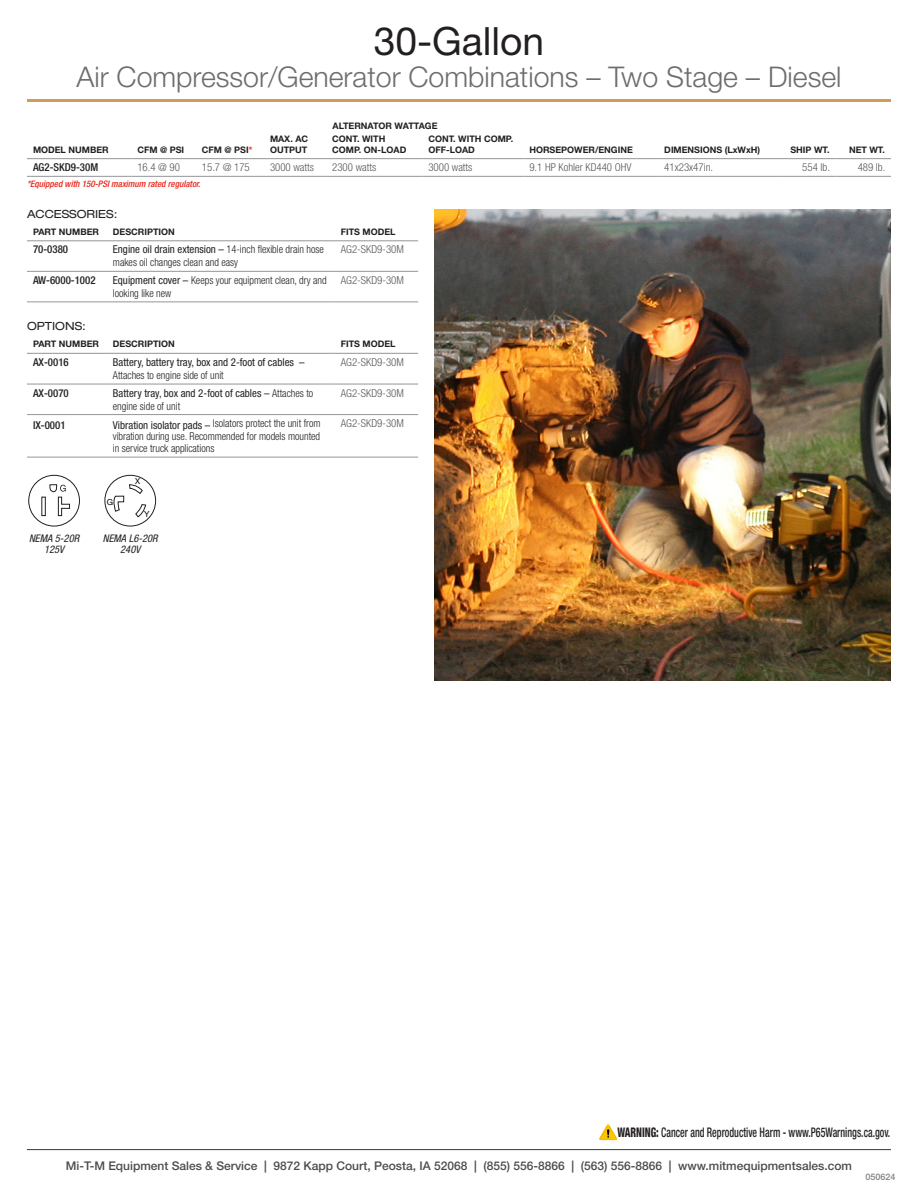
<style>
.page{position:relative;width:918px;height:1188px;background:#fff}
.page>*{position:absolute;margin:0;border:0;box-sizing:border-box;transform-origin:0 0}
.t1{font:39px "Helvetica Neue LT Std";color:#231f20}
.t2{font:300 28.5px "Helvetica Neue LT Std";color:#6c6d70}
.t3{font:500 condensed 13.2px "Helvetica Neue LT Std";color:#231f20;scale:.75 1}
.t4{font:500 12px "Helvetica Neue LT Std";color:#4b4c4d}
.t5{font:expanded 11.25px "Helvetica Neue LT Std";color:#231f20}
.CHART_TEXT{font:300 condensed 10.8px/13px "Helvetica Neue LT Std";color:#231f20;scale:.95 1}
.CHART_TEXT-2{font:300 condensed 10.8px "Helvetica Neue LT Std";color:#57585a}
.CHART_TEXT-3{font:condensed 10.8px/13px "Helvetica Neue LT Std";color:#231f20}
.CHART_MODEL_NUMBERS{font:500 condensed 10.8px "Helvetica Neue LT Std";color:#231f20}
.CHART_TEXT_WEIGHT{font:300 condensed 10.8px "Helvetica Neue LT Std";color:#57585a}
.t6{font:italic condensed 10.5px "Helvetica Neue LT Std";color:#231f20}
.CHARTS_HEADINGS{font:700 9px/10.8px "Helvetica Neue LT Std";color:#231f20}
.t7{font:italic 500 condensed 9px "Helvetica Neue LT Std";color:#e72419}
.CHARTS_HEADINGS_WEIGHT{font:700 9px "Helvetica Neue LT Std";color:#231f20}
.t8{font:500 9px "Helvetica Neue LT Std";color:#808285}
.t9{font:8.4px "Helvetica Neue";color:#050504}
.s1{color:#e72419}
.s2{font-weight:400}
.s3{font-weight:300}
.s4{font-weight:800}
</style>
<div class="page">
<hr style="left:27px;top:99px;width:864px;height:3px;background:#d19c57">
<hr style="left:27px;top:1149px;width:864px;height:1px;background:#4b4c4d">
<svg style="left:599px;top:1125px;width:18px;height:15px"></svg>
<img style="left:434px;top:210px;width:457px;height:470px">
<div style="left:28px;top:475px;width:52px;height:51px;border:1px solid #231f20;border-radius:50%"></div>
<div style="left:42px;top:497px;width:4px;height:19px;border:1px solid #231f20"></div>
<svg style="left:49px;top:484px;width:21px;height:32px"></svg>
<div style="left:105px;top:475px;width:51px;height:51px;border:1px solid #231f20;border-radius:50%"></div>
<svg style="left:112px;top:484px;width:34px;height:34px"></svg>
<hr style="left:27px;top:353px;width:80px;height:1px;background:#939598">
<hr style="left:107px;top:353px;width:228px;height:1px;background:#939598">
<hr style="left:335px;top:353px;width:83px;height:1px;background:#939598">
<hr style="left:27px;top:384px;width:80px;height:1px;background:#939598">
<hr style="left:107px;top:384px;width:228px;height:1px;background:#939598">
<hr style="left:335px;top:384px;width:83px;height:1px;background:#939598">
<hr style="left:27px;top:414px;width:80px;height:1px;background:#939598">
<hr style="left:107px;top:414px;width:228px;height:1px;background:#939598">
<hr style="left:335px;top:414px;width:83px;height:1px;background:#939598">
<hr style="left:27px;top:457px;width:80px;height:1px;background:#939598">
<hr style="left:107px;top:457px;width:228px;height:1px;background:#939598">
<hr style="left:335px;top:457px;width:83px;height:1px;background:#939598">
<hr style="left:27px;top:158px;width:104px;height:1px;background:#939598">
<hr style="left:131px;top:158px;width:65px;height:1px;background:#939598">
<hr style="left:196px;top:158px;width:68px;height:1px;background:#939598">
<hr style="left:264px;top:158px;width:62px;height:1px;background:#939598">
<hr style="left:326px;top:158px;width:96px;height:1px;background:#939598">
<hr style="left:422px;top:158px;width:101px;height:1px;background:#939598">
<hr style="left:523px;top:158px;width:135px;height:1px;background:#939598">
<hr style="left:658px;top:158px;width:120px;height:1px;background:#939598">
<hr style="left:778px;top:158px;width:58px;height:1px;background:#939598">
<hr style="left:836px;top:158px;width:55px;height:1px;background:#939598">
<hr style="left:27px;top:176px;width:104px;height:1px;background:#939598">
<hr style="left:131px;top:176px;width:65px;height:1px;background:#939598">
<hr style="left:196px;top:176px;width:68px;height:1px;background:#939598">
<hr style="left:264px;top:176px;width:62px;height:1px;background:#939598">
<hr style="left:326px;top:176px;width:96px;height:1px;background:#939598">
<hr style="left:422px;top:176px;width:101px;height:1px;background:#939598">
<hr style="left:523px;top:176px;width:135px;height:1px;background:#939598">
<hr style="left:658px;top:176px;width:120px;height:1px;background:#939598">
<hr style="left:778px;top:176px;width:58px;height:1px;background:#939598">
<hr style="left:836px;top:176px;width:55px;height:1px;background:#939598">
<hr style="left:27px;top:240px;width:80px;height:1px;background:#939598">
<hr style="left:107px;top:240px;width:228px;height:1px;background:#939598">
<hr style="left:335px;top:240px;width:83px;height:1px;background:#939598">
<hr style="left:27px;top:271px;width:80px;height:1px;background:#939598">
<hr style="left:107px;top:271px;width:228px;height:1px;background:#939598">
<hr style="left:335px;top:271px;width:83px;height:1px;background:#939598">
<hr style="left:27px;top:302px;width:80px;height:1px;background:#939598">
<hr style="left:107px;top:302px;width:228px;height:1px;background:#939598">
<hr style="left:335px;top:302px;width:83px;height:1px;background:#939598">
<p class="t1" style="left:374px;top:18px;width:172px">30-Gallon</p>
<p class="t2" style="left:77px;top:59px;width:766px">Air Compressor/Generator Combinations – Two Stage – Diesel</p>
<p class="CHARTS_HEADINGS" style="left:333px;top:121px;width:106px">ALTERNATOR WATTAGE</p>
<p class="CHARTS_HEADINGS" style="left:33px;top:144px;width:77px">MODEL NUMBER</p>
<p class="CHARTS_HEADINGS" style="left:137px;top:144px;width:48px">CFM @ PSI</p>
<p class="CHARTS_HEADINGS" style="left:202px;top:144px;width:52px">CFM @ PSI<span class="s1">*</span></p>
<p class="CHARTS_HEADINGS" style="left:270px;top:133px;width:40px">MAX. AC<br>OUTPUT</p>
<p class="CHARTS_HEADINGS" style="left:332px;top:133px;width:76px">CONT. WITH<br>COMP. ON-LOAD</p>
<p class="CHARTS_HEADINGS" style="left:428px;top:133px;width:86px">CONT. WITH COMP.<br>OFF-LOAD</p>
<p class="CHARTS_HEADINGS" style="left:529px;top:144px;width:105px">HORSEPOWER/ENGINE</p>
<p class="CHARTS_HEADINGS" style="left:664px;top:144px;width:97px">DIMENSIONS (LxWxH)</p>
<p class="CHARTS_HEADINGS_WEIGHT" style="left:790px;top:144px;width:41px">SHIP WT.</p>
<p class="CHARTS_HEADINGS_WEIGHT" style="left:849px;top:144px;width:37px">NET WT.</p>
<p class="CHART_MODEL_NUMBERS" style="left:33px;top:161px;width:67px">AG2-SKD9-30M</p>
<p class="CHART_TEXT-2" style="left:137px;top:161px;width:44px">16.4 @ 90</p>
<p class="CHART_TEXT-2" style="left:202px;top:161px;width:49px">15.7 @ 175</p>
<p class="CHART_TEXT-2" style="left:270px;top:161px;width:46px">3000 watts</p>
<p class="CHART_TEXT-2" style="left:332px;top:161px;width:46px">2300 watts</p>
<p class="CHART_TEXT-2" style="left:428px;top:161px;width:46px">3000 watts</p>
<p class="CHART_TEXT-2" style="left:529px;top:161px;width:104px">9.1 HP Kohler KD440 OHV</p>
<p class="CHART_TEXT-2" style="left:664px;top:161px;width:50px">41x23x47in.</p>
<p class="CHART_TEXT_WEIGHT" style="left:802px;top:161px;width:29px">554 lb.</p>
<p class="CHART_TEXT_WEIGHT" style="left:858px;top:161px;width:29px">489 lb.</p>
<p class="t7" style="left:27px;top:178px;width:175px">*Equipped with 150-PSI maximum rated regulator.</p>
<p class="t5" style="left:27px;top:207px;width:92px">ACCESSORIES:</p>
<p class="CHARTS_HEADINGS" style="left:33px;top:226px;width:68px">PART NUMBER</p>
<p class="CHARTS_HEADINGS" style="left:113px;top:226px;width:63px">DESCRIPTION</p>
<p class="CHARTS_HEADINGS" style="left:341px;top:226px;width:56px">FITS MODEL</p>
<p class="CHART_MODEL_NUMBERS" style="left:33px;top:243px;width:37px">70-0380</p>
<p class="CHART_TEXT" style="left:113px;top:243px;width:224px"><span class="s2">Engine oil drain extension –</span> 14-inch flexible drain hose makes oil changes clean and easy</p>
<p class="CHART_TEXT-2" style="left:341px;top:243px;width:65px">AG2-SKD9-30M</p>
<p class="CHART_MODEL_NUMBERS" style="left:33px;top:274px;width:64px">AW-6000-1002</p>
<p class="CHART_TEXT" style="left:113px;top:274px;width:227px"><span class="s2">Equipment cover –</span> Keeps your equipment clean, dry and looking like new</p>
<p class="CHART_TEXT-2" style="left:341px;top:274px;width:65px">AG2-SKD9-30M</p>
<p class="t5" style="left:27px;top:319px;width:60px">OPTIONS:</p>
<p class="CHARTS_HEADINGS" style="left:33px;top:338px;width:68px">PART NUMBER</p>
<p class="CHARTS_HEADINGS" style="left:113px;top:338px;width:63px">DESCRIPTION</p>
<p class="CHARTS_HEADINGS" style="left:341px;top:338px;width:56px">FITS MODEL</p>
<p class="CHART_MODEL_NUMBERS" style="left:33px;top:356px;width:37px">AX-0016</p>
<p class="CHART_TEXT-3" style="left:113px;top:356px;width:193px">Battery, battery tray, box and 2-foot of cables –<br><span class="s3">Attaches to engine side of unit</span></p>
<p class="CHART_TEXT-2" style="left:341px;top:356px;width:65px">AG2-SKD9-30M</p>
<p class="CHART_MODEL_NUMBERS" style="left:33px;top:386px;width:37px">AX-0070</p>
<p class="CHART_TEXT-3" style="left:113px;top:386px;width:202px">Battery tray, box and 2-foot of cables – <span class="s3">Attaches to engine side of unit</span></p>
<p class="CHART_TEXT-2" style="left:341px;top:387px;width:65px">AG2-SKD9-30M</p>
<p class="CHART_MODEL_NUMBERS" style="left:33px;top:418px;width:34px">IX-0001</p>
<p class="CHART_TEXT" style="left:113px;top:417px;width:220px"><span class="s2">Vibration isolator pads –</span> Isolators protect the unit from vibration during use. Recommended for models mounted</p>
<p class="CHART_TEXT" style="left:113px;top:442px;width:108px">in service truck applications</p>
<p class="CHART_TEXT-2" style="left:341px;top:417px;width:65px">AG2-SKD9-30M</p>
<p class="t6" style="left:29px;top:532px;width:52px">NEMA 5-20R</p>
<p class="t6" style="left:44px;top:543px;width:21px">125V</p>
<p class="t9" style="left:107px;top:497px;width:8px">G</p>
<p class="t9" style="left:135px;top:476px;width:7px">X</p>
<p class="t9" style="left:144px;top:509px;width:7px">Y</p>
<p class="t6" style="left:103px;top:532px;width:56px">NEMA L6-20R</p>
<p class="t6" style="left:120px;top:543px;width:21px">240V</p>
<p class="t3" style="left:617px;top:1124px;width:365px"><span class="s4">WARNING:</span> Cancer and Reproductive Harm - www.P65Warnings.ca.gov.</p>
<p class="t4" style="left:66px;top:1158px;width:788px">Mi-T-M Equipment Sales &amp; Service | 9872 Kapp Court, Peosta, IA 52068 | (855) 556-8866 | (563) 556-8866 | www.mitmequipmentsales.com</p>
<p class="t8" style="left:866px;top:1172px;width:32px">050624</p>
</div>
